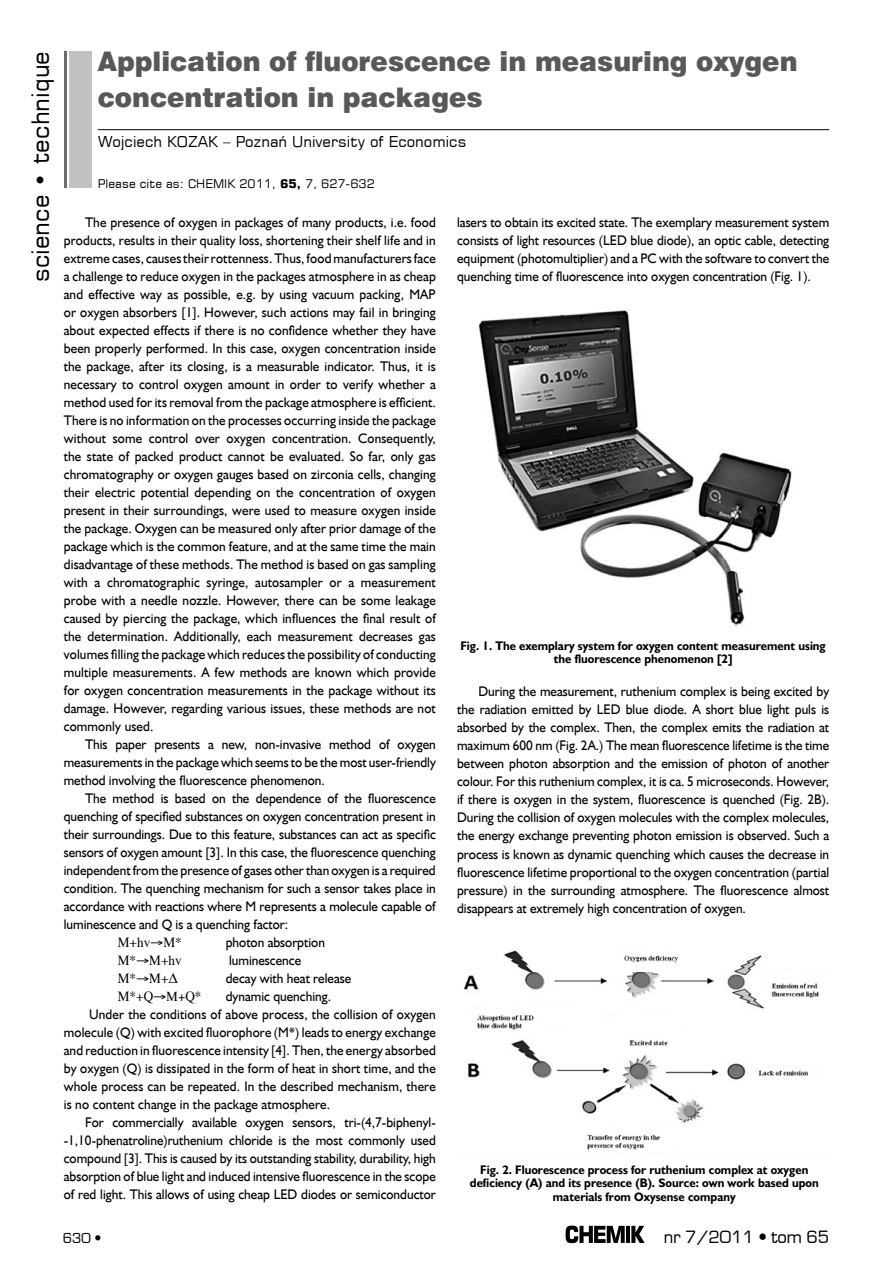
<style>
.page{position:relative;width:893px;height:1263px;background:#fff}
.page>*{position:absolute;margin:0;border:0;box-sizing:border-box;transform-origin:0 0}
.t1{font:27px/36px "Swis 721 Blk EU";color:#58585a}
.t2{font:24px "Square 721 EU";color:#000}
.t3{font:16.5px "Euromode";color:#000}
.t4{font:15px "Square 721 EU";color:#000}
.t5{font:13.95px/18px "Humanst 521 EU";color:#000;text-align:justify;scale:.95 1}
.t6{font:13.95px "Times";color:#000;scale:.95 1}
.t7{font:13.5px "Euromode";color:#000}
.t8{font:700 12.45px/13.5px "Humanst 521 EU";color:#000;text-align:center;scale:.95 1}
.t9{font:12px "Square 721 EU";color:#000}
.s1{font-weight:700}
</style>
<div class="page">
<svg style="left:566px;top:1225px;width:79px;height:18px"></svg>
<hr style="left:98px;top:129px;width:731px;height:1px;background:#000">
<div style="left:70px;top:51px;width:22px;height:136px;background:#c0c1c2"></div>
<hr style="left:64px;top:51px;width:3px;height:136px;background:#6b6c6d">
<img style="left:478px;top:310px;width:314px;height:317px">
<img style="left:463px;top:950px;width:356px;height:200px">
<h2 class="t2" style="left:25px;top:282px;width:233px;rotate:-90deg">science • technique</h2>
<h1 class="t1" style="left:98px;top:44px;width:701px">Application of fluorescence in measuring oxygen concentration in packages</h1>
<p class="t4" style="left:98px;top:132px;width:370px">Wojciech KOZAK – Poznań University of Economics</p>
<p class="t9" style="left:98px;top:176px;width:278px">Please cite as: CHEMIK 2011, <span class="s1">65,</span> 7, 627-632</p>
<p class="t5" style="left:64px;top:213px;width:393px;text-indent:21px">The presence of oxygen in packages of many products, i.e. food products, results in their quality loss, shortening their shelf life and in extreme cases, causes their rottenness. Thus, food manufacturers face a challenge to reduce oxygen in the packages atmosphere in as cheap and effective way as possible, e.g. by using vacuum packing, MAP or oxygen absorbers [1]. However, such actions may fail in bringing about expected effects if there is no confidence whether they have been properly performed. In this case, oxygen concentration inside the package, after its closing, is a measurable indicator. Thus, it is necessary to control oxygen amount in order to verify whether a method used for its removal from the package atmosphere is efficient.<br>There is no information on the processes occurring inside the package without some control over oxygen concentration. Consequently, the state of packed product cannot be evaluated. So far, only gas chromatography or oxygen gauges based on zirconia cells, changing their electric potential depending on the concentration of oxygen present in their surroundings, were used to measure oxygen inside the package. Oxygen can be measured only after prior damage of the package which is the common feature, and at the same time the main disadvantage of these methods. The method is based on gas sampling with a chromatographic syringe, autosampler or a measurement probe with a needle nozzle. However, there can be some leakage caused by piercing the package, which influences the final result of the determination. Additionally, each measurement decreases gas volumes filling the package which reduces the possibility of conducting multiple measurements. A few methods are known which provide for oxygen concentration measurements in the package without its damage. However, regarding various issues, these methods are not commonly used.</p>
<p class="t5" style="left:64px;top:735px;width:393px;text-indent:21px">This paper presents a new, non-invasive method of oxygen measurements in the package which seems to be the most user-friendly method involving the fluorescence phenomenon.</p>
<p class="t5" style="left:64px;top:789px;width:393px;text-indent:21px">The method is based on the dependence of the fluorescence quenching of specified substances on oxygen concentration present in their surroundings. Due to this feature, substances can act as specific sensors of oxygen amount [3]. In this case, the fluorescence quenching independent from the presence of gases other than oxygen is a required condition. The quenching mechanism for such a sensor takes place in accordance with reactions where M represents a molecule capable of luminescence and Q is a quenching factor:</p>
<p class="t6" style="left:118px;top:929px;width:69px">M+hv→M*</p>
<p class="t5" style="left:226px;top:933px;width:106px">photon absorption</p>
<p class="t6" style="left:118px;top:947px;width:69px">M*→M+hv</p>
<p class="t5" style="left:229px;top:951px;width:77px">luminescence</p>
<p class="t6" style="left:118px;top:965px;width:65px">M*→M+Δ</p>
<p class="t5" style="left:226px;top:969px;width:134px">decay with heat release</p>
<p class="t6" style="left:118px;top:983px;width:53px">M*+Q→</p>
<p class="t6" style="left:185px;top:983px;width:19px">Q*</p>
<p class="t5" style="left:226px;top:987px;width:112px">dynamic quenching.</p>
<p class="t5" style="left:89px;top:1005px;width:366px">Under the conditions of above process, the collision of oxygen</p>
<p class="t5" style="left:64px;top:1023px;width:393px">molecule (Q) with excited fluorophore (M*) leads to energy exchange</p>
<p class="t5" style="left:64px;top:1041px;width:393px">and reduction in fluorescence intensity [4]. Then, the energy absorbed</p>
<p class="t5" style="left:64px;top:1059px;width:393px">by oxygen (Q) is dissipated in the form of heat in short time, and the</p>
<p class="t5" style="left:64px;top:1077px;width:393px">whole process can be repeated. In the described mechanism, there</p>
<p class="t5" style="left:64px;top:1095px;width:282px">is no content change in the package atmosphere.</p>
<p class="t5" style="left:85px;top:1113px;width:371px">For commercially available oxygen sensors, tri-(4,7-biphenyl-</p>
<p class="t5" style="left:64px;top:1131px;width:393px">-1,10-phenatroline)ruthenium chloride is the most commonly used</p>
<p class="t5" style="left:64px;top:1149px;width:393px">compound [3]. This is caused by its outstanding stability, durability, high</p>
<p class="t5" style="left:64px;top:1167px;width:393px">absorption of blue light and induced intensive fluorescence in the scope</p>
<p class="t5" style="left:64px;top:1185px;width:393px">of red light. This allows of using cheap LED diodes or semiconductor</p>
<p class="t5" style="left:457px;top:213px;width:393px">lasers to obtain its excited state. The exemplary measurement system consists of light resources (LED blue diode), an optic cable, detecting equipment (photomultiplier) and a PC with the software to convert the quenching time of fluorescence into oxygen concentration (Fig. 1).</p>
<p class="t8" style="left:460px;top:639px;width:386px">Fig. 1. The exemplary system for oxygen content measurement using the fluorescence phenomenon [2]</p>
<p class="t5" style="left:457px;top:683px;width:393px;text-indent:21px">During the measurement, ruthenium complex is being excited by the radiation emitted by LED blue diode. A short blue light puls is absorbed by the complex. Then, the complex emits the radiation at maximum 600 nm (Fig. 2A.) The mean fluorescence lifetime is the time between photon absorption and the emission of photon of another colour. For this ruthenium complex, it is ca. 5 microseconds. However, if there is oxygen in the system, fluorescence is quenched (Fig. 2B).<br>During the collision of oxygen molecules with the complex molecules, the energy exchange preventing photon emission is observed. Such a process is known as dynamic quenching which causes the decrease in fluorescence lifetime proportional to the oxygen concentration (partial pressure) in the surrounding atmosphere. The fluorescence almost disappears at extremely high concentration of oxygen.</p>
<p class="t8" style="left:470px;top:1163px;width:369px">Fig. 2. Fluorescence process for ruthenium complex at oxygen deficiency (A) and its presence (B). Source: own work based upon materials from Oxysense company</p>
<p class="t7" style="left:63px;top:1229px;width:40px">630 •</p>
<p class="t3" style="left:664px;top:1227px;width:167px">nr 7/2011 • tom 65</p>
</div>
